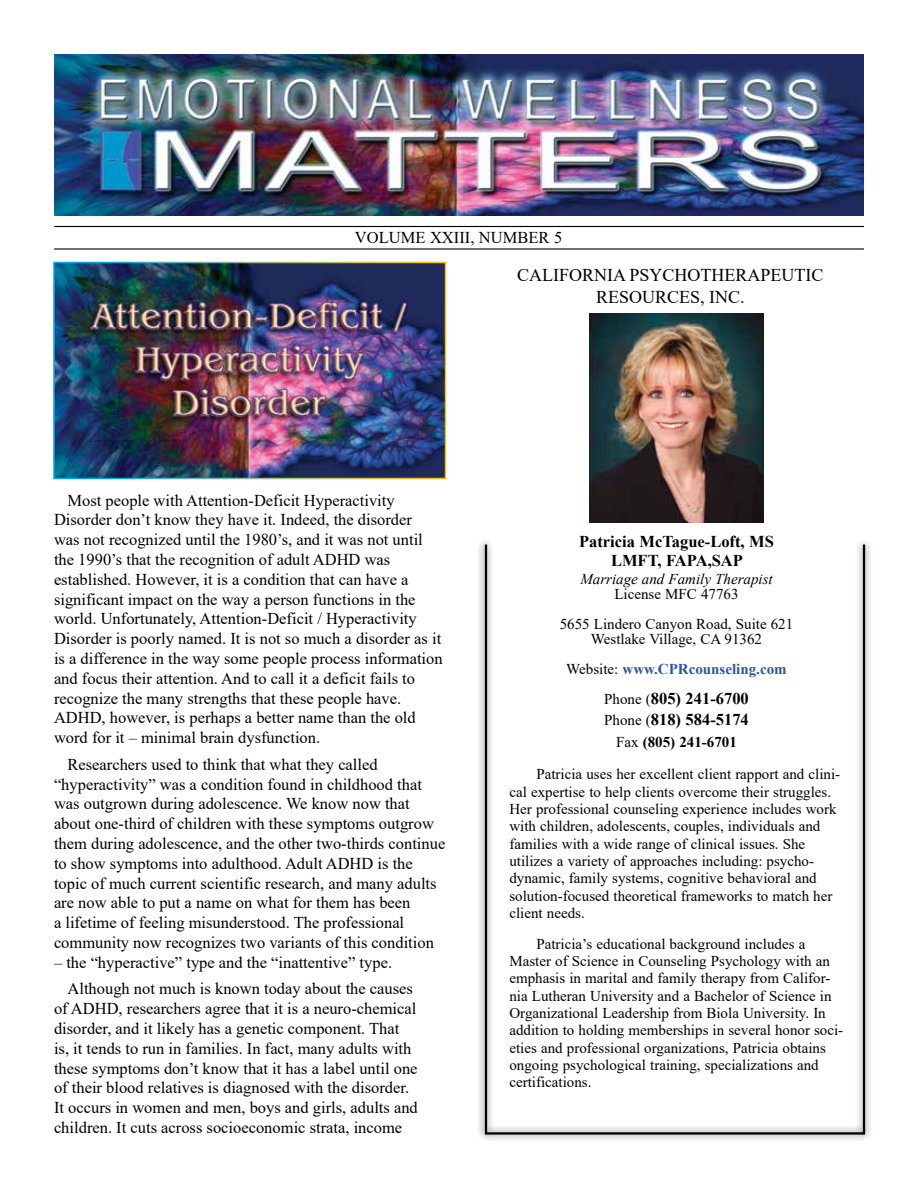
<style>
.page{position:relative;width:918px;height:1188px;background:#fff}
.page>*{position:absolute;margin:0;border:0;box-sizing:border-box;transform-origin:0 0}
.t1{font:18px/21.6px "Times New Roman";color:#000;text-align:center}
.t2{font:16.5px/19.8px "Times New Roman";color:#000}
.t3{font:700 16.5px/19px "Times New Roman";color:#000;text-align:center}
.t4{font:15px/17.4px "Times New Roman";color:#000}
.t5{font:italic 15px "Times New Roman";color:#000}
.s1{font-weight:700;color:#2d52ad}
.s2{font-weight:400;font-size:15px}
.s3{font-weight:700}
</style>
<div class="page">
<img style="left:56px;top:265px;width:387px;height:211px">
<div style="left:477px;top:537px;width:397px;height:606px;background:#000;opacity:.75"></div>
<div style="left:485px;top:543px;width:380px;height:592px;border:2px solid #000"></div>
<img style="left:54px;top:54px;width:810px;height:162px">
<hr style="left:54px;top:226px;width:810px;height:1px;background:#000">
<hr style="left:54px;top:248px;width:810px;height:2px;background:#000">
<div style="left:502px;top:528px;width:349px;height:591px;background:#fff"></div>
<img style="left:589px;top:314px;width:174px;height:208px">
<p class="t2" style="left:355px;top:228px;width:209px">VOLUME XXIII, NUMBER 5</p>
<p class="t1" style="left:517px;top:264px;width:308px">CALIFORNIA PSYCHOTHERAPEUTIC<br>RESOURCES, INC.</p>
<p class="t2" style="left:54px;top:490px;width:390px;text-indent:13px">Most people with Attention-Deficit Hyperactivity Disorder don’t know they have it. Indeed, the disorder<br>was not recognized until the 1980’s, and it was not until the 1990’s that the recognition of adult ADHD was established. However, it is a condition that can have a significant impact on the way a person functions in the world. Unfortunately, Attention-Deficit / Hyperactivity Disorder is poorly named. It is not so much a disorder as it is a difference in the way some people process information and focus their attention. And to call it a deficit fails to recognize the many strengths that these people have.<br>ADHD, however, is perhaps a better name than the old word for it – minimal brain dysfunction.</p>
<p class="t2" style="left:54px;top:754px;width:393px;text-indent:13px">Researchers used to think that what they called “hyperactivity” was a condition found in childhood that was outgrown during adolescence. We know now that about one-third of children with these symptoms outgrow them during adolescence, and the other two-thirds continue to show symptoms into adulthood. Adult ADHD is the topic of much current scientific research, and many adults are now able to put a name on what for them has been<br>a lifetime of feeling misunderstood. The professional community now recognizes two variants of this condition</p>
<p class="t2" style="left:68px;top:949px;width:347px;line-height:26.5px;text-indent:-13px">– the “hyperactive” type and the “inattentive” type.<br>Although not much is known today about the causes</p>
<p class="t2" style="left:54px;top:998px;width:365px">of ADHD, researchers agree that it is a neuro-chemical disorder, and it likely has a genetic component. That is, it tends to run in families. In fact, many adults with these symptoms don’t know that it has a label until one of their blood relatives is diagnosed with the disorder.<br>It occurs in women and men, boys and girls, adults and children. It cuts across socioeconomic strata, income</p>
<p class="t3" style="left:579px;top:532px;width:196px">Patricia McTague-Loft, MS<br>LMFT, FAPA,SAP</p>
<p class="t5" style="left:580px;top:568px;width:194px">Marriage and Family Therapist</p>
<p class="t4" style="left:560px;top:578px;width:235px;line-height:30px;text-align:center">License MFC 47763<br>5655 Lindero Canyon Road, Suite 621</p>
<p class="t4" style="left:566px;top:623px;width:222px;line-height:30px;text-align:center">Westlake Village, CA 91362<br>Website: <span class="s1">www.CPRcounseling.com</span></p>
<p class="t3" style="left:604px;top:687px;width:146px;line-height:21.8px;text-align:left"><span class="s2">Phone (</span>805) 241-6700<br><span class="s2">Phone (</span>818) 584-5174</p>
<p class="t4" style="left:536px;top:725px;width:305px;line-height:32.2px;text-indent:80px">Fax <span class="s3">(805) 241-6701<br></span>Patricia uses her excellent client rapport and clini-</p>
<p class="t4" style="left:509px;top:783px;width:329px">cal expertise to help clients overcome their struggles.<br>Her professional counseling experience includes work with children, adolescents, couples, individuals and families with a wide range of clinical issues. She utilizes a variety of approaches including: psycho&shy;dynamic, family systems, cognitive behavioral and solution-focused theoretical frameworks to match her client needs.</p>
<p class="t4" style="left:509px;top:935px;width:335px;text-indent:27px">Patricia’s educational background includes a Master of Science in Counseling Psychology with an emphasis in marital and family therapy from Califor&shy;nia Lutheran University and a Bachelor of Science in Organizational Leadership from Biola University. In addition to holding memberships in several honor soci&shy;eties and professional organizations, Patricia obtains ongoing psychological training, specializations and certifications.</p>
</div>
